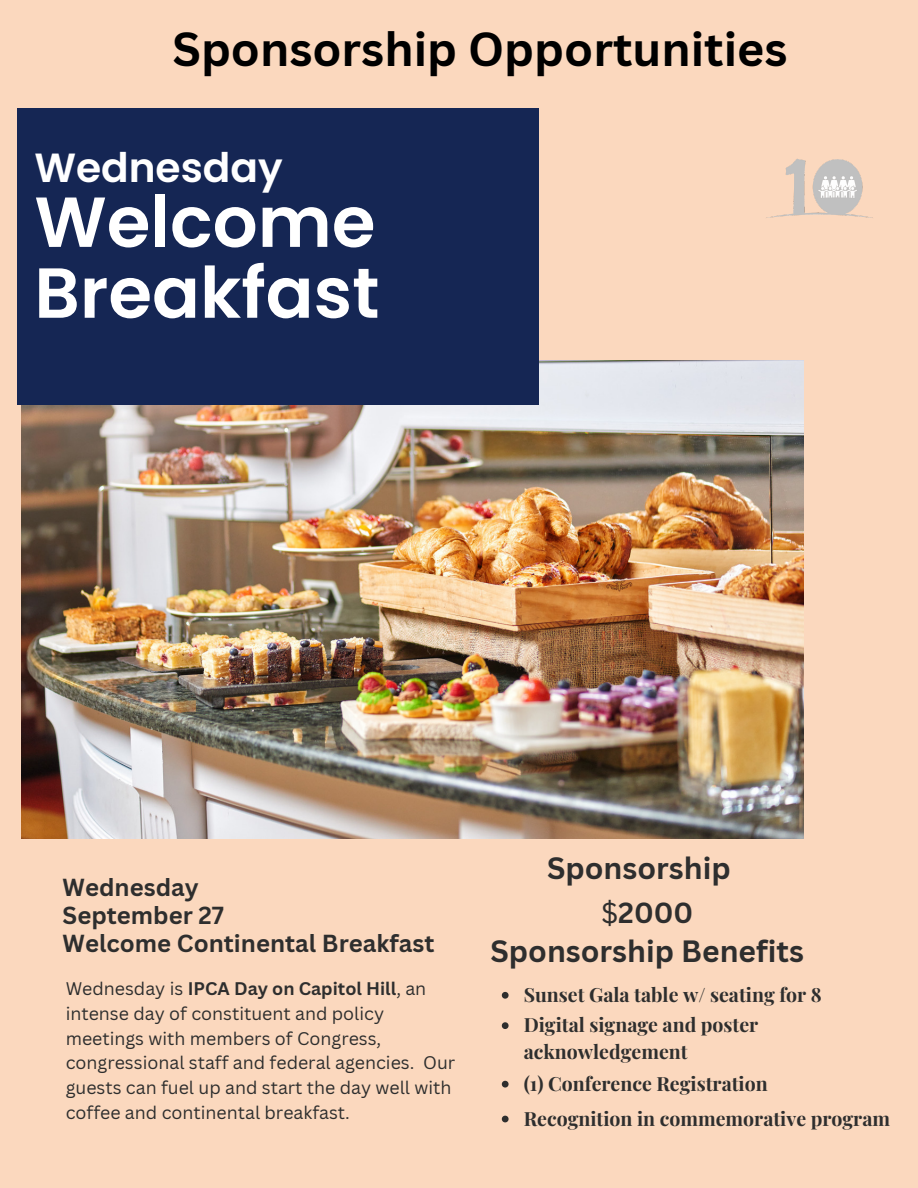
<style>
.page{position:relative;width:918px;height:1188px;background:#fbd8be}
.page>*{position:absolute;margin:0;border:0;box-sizing:border-box;transform-origin:0 0}
.t1{font:600 70.65px/70.8px "Poppins";color:#fff}
.t2{font:700 46.5px "Canva Sans";color:#000}
.t3{font:600 40.65px "Poppins";color:#fff}
.t4{font:700 30px "Canva Sans";color:#2e2e2e}
.t5{font:700 28.2px "Canva Sans";color:#2e2e2e}
.t6{font:700 24px "Canva Sans";color:#2e2e2e}
.t7{font:700 19.5px/27px "Playfair Display";color:#2e2e2e}
.t8{font:17.85px/24.8px "Canva Sans";color:#2e2e2e}
.s1{font-weight:700}
.s2{font-weight:400}
</style>
<div class="page">
<img style="left:22px;top:361px;width:781px;height:478px">
<div style="left:17px;top:108px;width:522px;height:297px;background:#152654"></div>
<svg style="left:502px;top:992px;width:7px;height:7px"></svg>
<svg style="left:502px;top:1022px;width:7px;height:7px"></svg>
<svg style="left:502px;top:1081px;width:7px;height:7px"></svg>
<svg style="left:502px;top:1116px;width:7px;height:6px"></svg>
<img style="left:766px;top:158px;width:107px;height:60px">
<p class="t2" style="left:172px;top:16px;width:616px">Sponsorship Opportunities</p>
<p class="t3" style="left:34px;top:139px;width:250px">Wednesday</p>
<p class="t1" style="left:34px;top:187px;width:347px">Welcome<br>Breakfast</p>
<p class="t6" style="left:63px;top:870px;width:138px">Wednesday</p>
<p class="t6" style="left:63px;top:898px;width:163px">September 27</p>
<p class="t6" style="left:63px;top:927px;width:373px">Welcome Continental Breakfast</p>
<p class="t8" style="left:66px;top:976px;width:391px">Wednesday is <span class="s1">IPCA Day on Capitol Hill</span>, an intense day of constituent and policy meetings with members of Congress, congressional staff and federal agencies. Our guests can fuel up and start the day well with coffee and continental breakfast.</p>
<p class="t4" style="left:547px;top:847px;width:185px">Sponsorship</p>
<p class="t5" style="left:601px;top:893px;width:94px"><span class="s2">$</span>2000</p>
<p class="t4" style="left:491px;top:929px;width:315px">Sponsorship Benefits</p>
<p class="t7" style="left:524px;top:980px;width:300px">Sunset Gala table w/ seating for 8</p>
<p class="t7" style="left:524px;top:1011px;width:236px">Digital signage and poster acknowledgement</p>
<p class="t7" style="left:524px;top:1069px;width:246px">(1) Conference Registration</p>
<p class="t7" style="left:524px;top:1104px;width:368px">Recognition in commemorative program</p>
</div>
